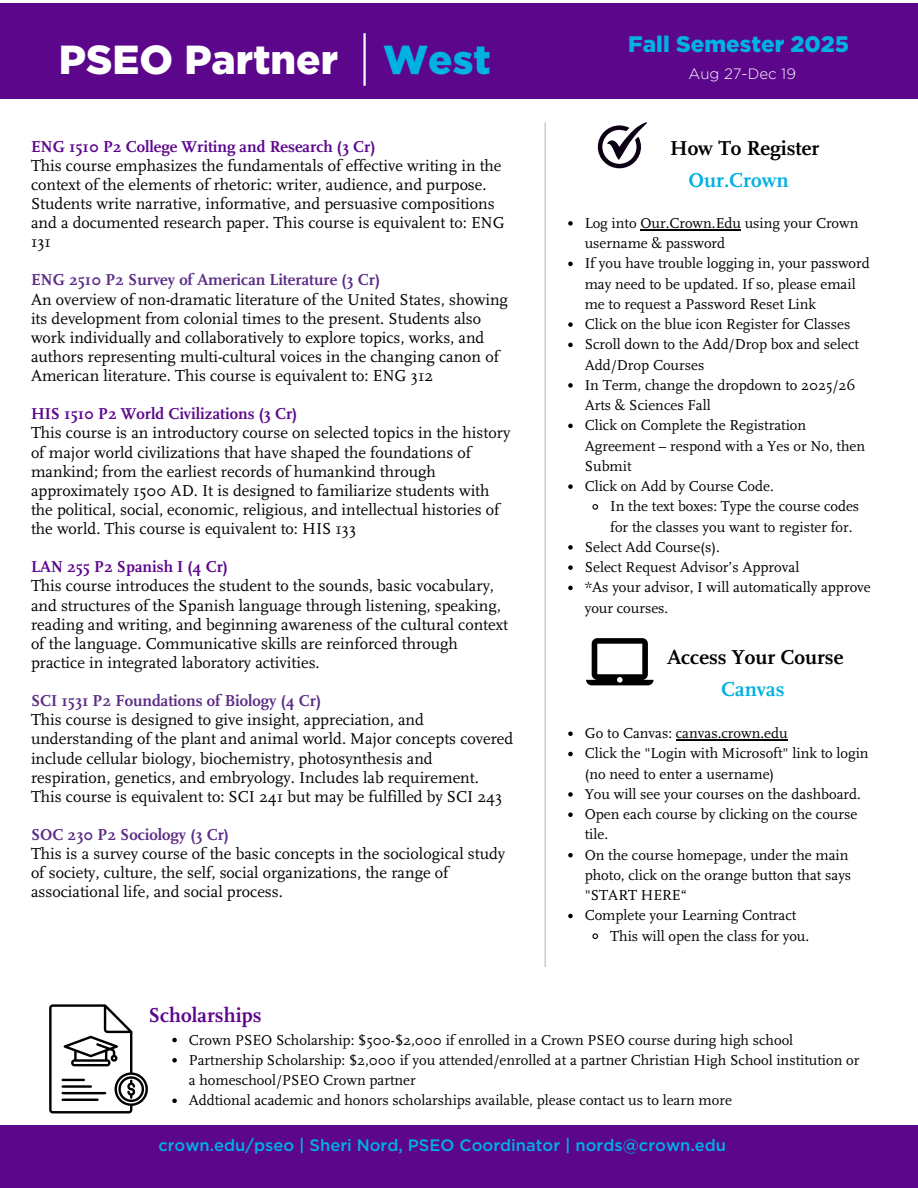
<style>
.page{position:relative;width:918px;height:1188px;background:#fff}
.page>*{position:absolute;margin:0;border:0;box-sizing:border-box;transform-origin:0 0}
.t1{font:900 40.5px "Gotham";color:#fff}
.t2{font:900 22.5px "Gotham";color:#00b1e2}
.t3{font:700 21px "Scala OT";color:#000}
.t4{font:700 21px "Scala OT";color:#00b1e2}
.t5{font:700 21px "Scala OT";color:#5c068c}
.t6{font:16.5px/19.2px "Scala OT";color:#000}
.t7{font:700 16.5px "Scala OT";color:#5c2c86}
.t8{font:700 16.5px "Scala OT";color:#5c068c}
.t9{font:500 16.5px "Gotham";color:#00b1e2}
.t10{font:15px/20.2px "Scala OT";color:#000}
.t11{font:300 15px "Gotham";color:#fdfcfd}
.s1{color:#00b1e2}
</style>
<div class="page">
<div style="left:0;top:3px;width:918px;height:96px;background:#5c068c"></div>
<svg style="left:49px;top:1004px;width:99px;height:109px"></svg>
<hr style="left:62px;top:1079px;width:23px;height:2px;background:#000">
<hr style="left:62px;top:1085px;width:30px;height:3px;background:#000">
<hr style="left:62px;top:1092px;width:44px;height:2px;background:#000">
<hr style="left:62px;top:1099px;width:37px;height:2px;background:#000">
<hr style="left:363px;top:33px;width:3px;height:53px;background:#fff">
<hr style="left:545px;top:122px;width:1px;height:845px;background:#bbbcbc">
<svg style="left:598px;top:122px;width:49px;height:46px"></svg>
<svg style="left:586px;top:638px;width:68px;height:47px"></svg>
<svg style="left:568px;top:221px;width:5px;height:5px"></svg>
<hr style="left:640px;top:229px;width:101px;height:1px;background:#000">
<svg style="left:568px;top:262px;width:5px;height:4px"></svg>
<svg style="left:568px;top:322px;width:5px;height:5px"></svg>
<svg style="left:568px;top:343px;width:5px;height:4px"></svg>
<svg style="left:568px;top:383px;width:5px;height:5px"></svg>
<svg style="left:568px;top:424px;width:5px;height:4px"></svg>
<svg style="left:568px;top:484px;width:5px;height:5px"></svg>
<svg style="left:592px;top:504px;width:6px;height:6px"></svg>
<svg style="left:568px;top:545px;width:5px;height:5px"></svg>
<svg style="left:568px;top:565px;width:5px;height:5px"></svg>
<svg style="left:568px;top:586px;width:5px;height:4px"></svg>
<svg style="left:568px;top:731px;width:5px;height:5px"></svg>
<hr style="left:676px;top:739px;width:112px;height:1px;background:#000">
<svg style="left:568px;top:752px;width:5px;height:4px"></svg>
<svg style="left:568px;top:792px;width:5px;height:5px"></svg>
<svg style="left:568px;top:812px;width:5px;height:5px"></svg>
<svg style="left:568px;top:853px;width:5px;height:4px"></svg>
<svg style="left:568px;top:914px;width:5px;height:4px"></svg>
<svg style="left:592px;top:933px;width:6px;height:6px"></svg>
<div style="left:0;top:1126px;width:918px;height:62px;background:#5c068c"></div>
<svg style="left:172px;top:1038px;width:5px;height:4px"></svg>
<svg style="left:172px;top:1058px;width:5px;height:5px"></svg>
<svg style="left:172px;top:1099px;width:5px;height:4px"></svg>
<h2 class="t1" style="left:59px;top:35px;width:434px">PSEO Partner <span class="s1">West</span></h2>
<p class="t8" style="left:31px;top:136px;width:346px">ENG 1510 P2 College Writing and Research (3 Cr)</p>
<h1 class="t6" style="left:31px;top:156px;width:476px">This course emphasizes the fundamentals of effective writing in the context of the elements of rhetoric: writer, audience, and purpose.<br>Students write narrative, informative, and persuasive compositions and a documented research paper. This course is equivalent to: ENG 131</h1>
<p class="t7" style="left:31px;top:270px;width:351px">ENG 2510 P2 Survey of American Literature (3 Cr)</p>
<p class="t6" style="left:31px;top:289px;width:478px">An overview of non-dramatic literature of the United States, showing its development from colonial times to the present. Students also work individually and collaboratively to explore topics, works, and authors representing multi-cultural voices in the changing canon of American literature. This course is equivalent to: ENG 312</p>
<p class="t8" style="left:31px;top:404px;width:268px">HIS 1510 P2 World Civilizations (3 Cr)</p>
<p class="t6" style="left:31px;top:423px;width:481px">This course is an introductory course on selected topics in the history of major world civilizations that have shaped the foundations of mankind; from the earliest records of humankind through approximately 1500 AD. It is designed to familiarize students with the political, social, economic, religious, and intellectual histories of the world. This course is equivalent to: HIS 133</p>
<p class="t8" style="left:31px;top:557px;width:199px">LAN 255 P2 Spanish I (4 Cr)</p>
<p class="t6" style="left:31px;top:576px;width:478px">This course introduces the student to the sounds, basic vocabulary, and structures of the Spanish language through listening, speaking, reading and writing, and beginning awareness of the cultural context of the language. Communicative skills are reinforced through practice in integrated laboratory activities.</p>
<p class="t7" style="left:31px;top:691px;width:292px">SCI 1531 P2 Foundations of Biology (4 Cr)</p>
<p class="t6" style="left:31px;top:710px;width:484px">This course is designed to give insight, appreciation, and understanding of the plant and animal world. Major concepts covered include cellular biology, biochemistry, photosynthesis and respiration, genetics, and embryology. Includes lab requirement.</p>
<p class="t6" style="left:31px;top:787px;width:473px">This course is equivalent to: SCI 241 but may be fulfilled by SCI 243</p>
<p class="t7" style="left:31px;top:824px;width:200px">SOC 230 P2 Sociology (3 Cr)</p>
<p class="t6" style="left:31px;top:844px;width:476px">This is a survey course of the basic concepts in the sociological study of society, culture, the self, social organizations, the range of associational life, and social process.</p>
<p class="t5" style="left:148px;top:1003px;width:115px">Scholarships</p>
<h2 class="t2" style="left:628px;top:30px;width:222px">Fall Semester 2025</h2>
<p class="t11" style="left:689px;top:65px;width:109px">Aug 27-Dec 19</p>
<h2 class="t3" style="left:670px;top:135px;width:151px">How To Register</h2>
<p class="t4" style="left:689px;top:167px;width:102px">Our.Crown</p>
<p class="t10" style="left:585px;top:213px;width:275px">Log into Our.Crown.Edu using your Crown username &amp; password</p>
<p class="t10" style="left:585px;top:253px;width:287px">If you have trouble logging in, your password may need to be updated. If so, please email me to request a Password Reset Link</p>
<p class="t10" style="left:585px;top:314px;width:267px">Click on the blue icon Register for Classes</p>
<p class="t10" style="left:585px;top:334px;width:276px">Scroll down to the Add/Drop box and select<br>Add/Drop Courses</p>
<h2 class="t10" style="left:585px;top:375px;width:273px">In Term, change the dropdown to 2025/26<br>Arts &amp; Sciences Fall</h2>
<h2 class="t10" style="left:585px;top:415px;width:282px">Click on Complete the Registration<br>Agreement – respond with a Yes or No, then<br>Submit</h2>
<p class="t10" style="left:585px;top:476px;width:191px">Click on Add by Course Code.</p>
<p class="t10" style="left:610px;top:496px;width:251px">In the text boxes: Type the course codes for the classes you want to register for.</p>
<p class="t10" style="left:585px;top:537px;width:137px">Select Add Course(s).</p>
<p class="t10" style="left:585px;top:557px;width:216px">Select Request Advisor’s Approval</p>
<p class="t10" style="left:585px;top:577px;width:288px">*As your advisor, I will automatically approve your courses.</p>
<p class="t3" style="left:667px;top:645px;width:178px">Access Your Course</p>
<p class="t4" style="left:721px;top:676px;width:65px">Canvas</p>
<p class="t10" style="left:585px;top:723px;width:204px">Go to Canvas: canvas.crown.edu</p>
<p class="t10" style="left:585px;top:743px;width:285px">Click the "Login with Microsoft" link to login (no need to enter a username)</p>
<p class="t10" style="left:585px;top:784px;width:278px">You will see your courses on the dashboard.</p>
<p class="t10" style="left:585px;top:804px;width:274px">Open each course by clicking on the course tile.</p>
<p class="t10" style="left:585px;top:845px;width:268px">On the course homepage, under the main photo, click on the orange button that says "START HERE“</p>
<p class="t10" style="left:585px;top:905px;width:213px">Complete your Learning Contract</p>
<p class="t10" style="left:610px;top:926px;width:201px">This will open the class for you.</p>
<p class="t10" style="left:189px;top:1029px;width:606px">Crown PSEO Scholarship: $500-$2,000 if enrolled in a Crown PSEO course during high school</p>
<p class="t10" style="left:189px;top:1050px;width:672px">Partnership Scholarship: $2,000 if you attended/enrolled at a partner Christian High School institution or a homeschool/PSEO Crown partner</p>
<p class="t10" style="left:189px;top:1090px;width:545px">Addtional academic and honors scholarships available, please contact us to learn more</p>
<p class="t9" style="left:158px;top:1135px;width:569px">crown.edu/pseo | Sheri Nord, PSEO Coordinator | nords@crown.edu</p>
</div>
